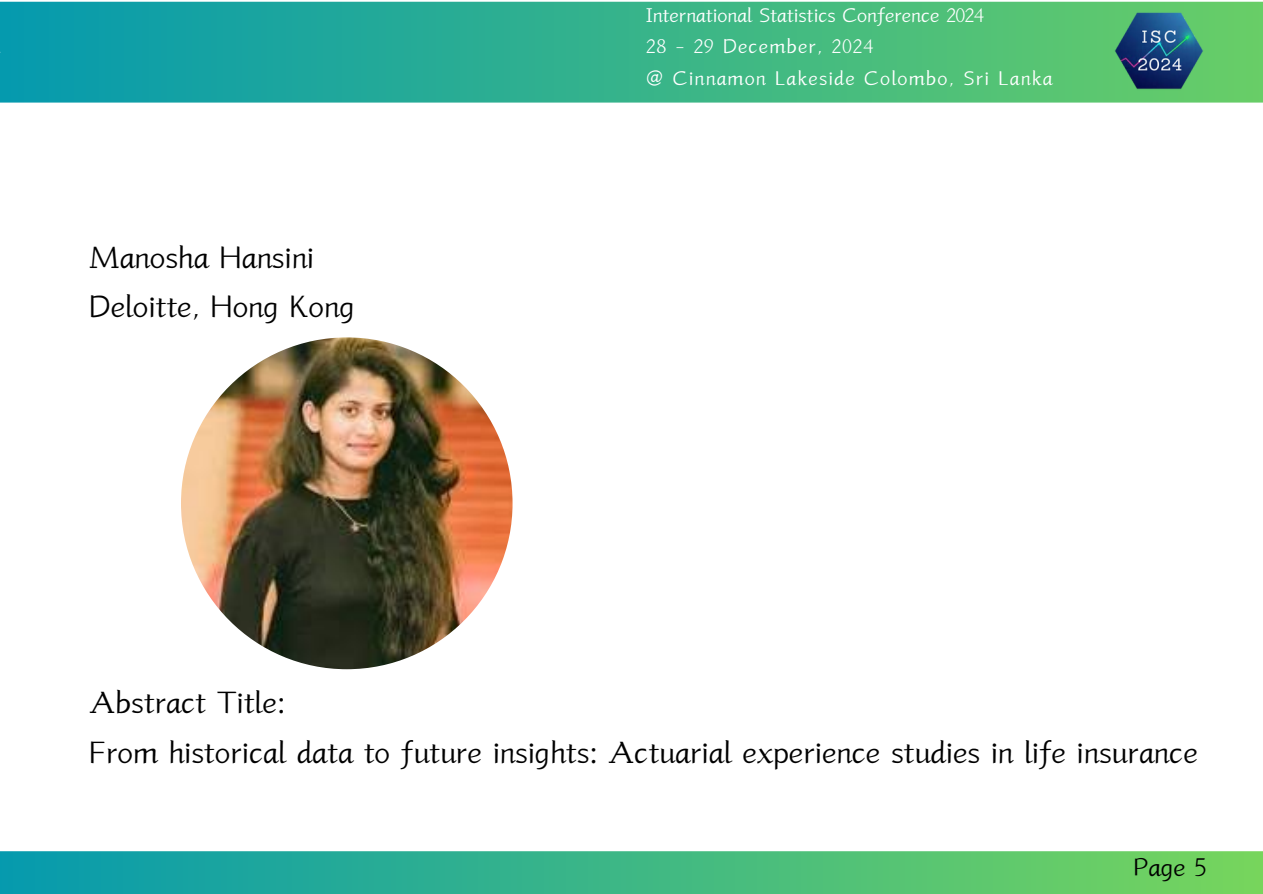
<style>
.page{position:relative;width:1263px;height:894px;background:#fff}
.page>*{position:absolute;margin:0;border:0;box-sizing:border-box;transform-origin:0 0}
.t1{font:36px/49.5px "Canva Zhou Yi Qing Ke Ben Latin";color:#000}
.t2{font:30px "Canva Zhou Yi Qing Ke Ben Latin";color:#000}
.t3{font:23.25px "Canva Zhou Yi Qing Ke Ben Latin";letter-spacing:.055em;color:#fff}
.t4{font:23.25px "Canva Zhou Yi Qing Ke Ben Latin";color:#fff}
</style>
<div class="page">
<svg style="left:0;top:2px;width:1263px;height:101px;background:#34b28c"></svg>
<img style="left:1108px;top:12px;width:96px;height:81px">
<svg style="left:0;top:851px;width:1263px;height:42px;background:#3fb785"></svg>
<img style="left:181px;top:337px;width:332px;height:332px;border-radius:50%">
<p class="t1" style="left:89px;top:232px;width:267px">Manosha Hansini<br>Deloitte, Hong Kong</p>
<p class="t4" style="left:646px;top:3px;width:339px">International Statistics Conference 2024</p>
<p class="t3" style="left:646px;top:35px;width:228px">28 - 29 December, 2024</p>
<p class="t3" style="left:646px;top:66px;width:408px">@ Cinnamon Lakeside Colombo, Sri Lanka</p>
<h1 class="t1" style="left:89px;top:677px;width:1110px">Abstract Title:<br>From historical data to future insights: Actuarial experience studies in life insurance</h1>
<p class="t2" style="left:1133px;top:852px;width:74px">Page 5</p>
</div>
